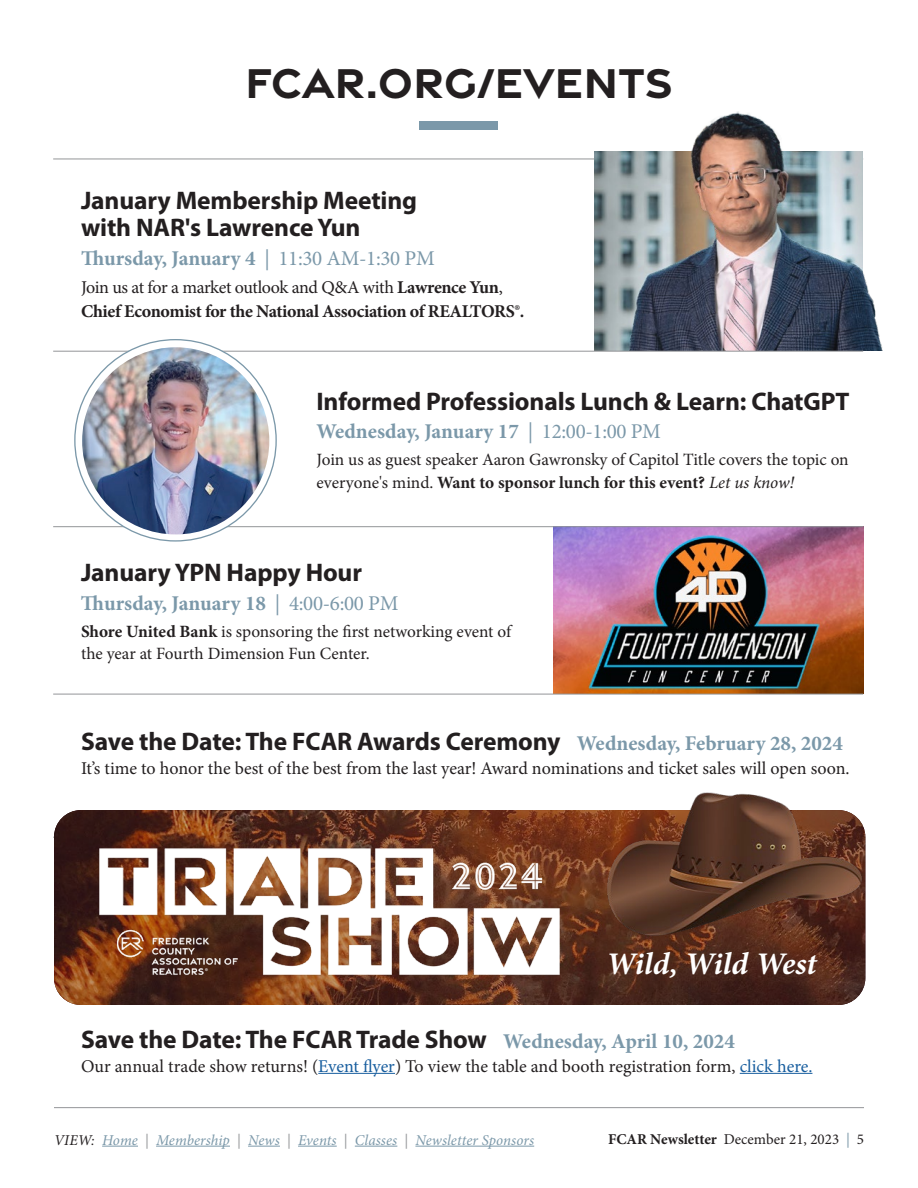
<style>
.page{position:relative;width:918px;height:1188px;background:#fff}
.page>*{position:absolute;margin:0;border:0;box-sizing:border-box;transform-origin:0 0}
.t1{font:700 45px "Gravesend Sans";color:#231f20}
.t2{font:italic 700 31.5px "Minion Pro";color:#fff}
.t3{font:700 25.5px/27px "Myriad Pro";letter-spacing:-.005em;color:#231f20}
.t4{font:700 21px "Minion Pro";color:#7b98a9}
.t5{font:18px "Minion Pro";color:#231f20}
.t6{font:700 18px/24px "Minion Pro";letter-spacing:-.02em;color:#231f20}
.t7{font:17.25px/22.5px "Minion Pro";letter-spacing:-.005em;color:#231f20}
.t8{font:italic 15px "Minion Pro";letter-spacing:.005em;color:#7b98a9}
.t9{font:15px "Minion Pro";color:#231f20}
.s1{font-weight:400}
.s2{font-weight:700}
.s3{font-style:italic}
.s4{font-family:"Minion Pro";font-size:21px;color:#7b98a9}
.s5{color:#175d9e}
.s6{color:#231f20}
.s7{color:#939598}
.s8{color:#7b98a9}
</style>
<div class="page">
<hr style="left:54px;top:1107px;width:810px;height:1px;background:#939598">
<hr style="left:102px;top:1146px;width:36px;height:1px;background:#7b98a9">
<hr style="left:156px;top:1146px;width:74px;height:1px;background:#7b98a9">
<hr style="left:248px;top:1146px;width:32px;height:1px;background:#7b98a9">
<hr style="left:298px;top:1146px;width:39px;height:1px;background:#7b98a9">
<hr style="left:355px;top:1146px;width:42px;height:1px;background:#7b98a9">
<hr style="left:415px;top:1146px;width:119px;height:1px;background:#7b98a9">
<img style="left:554px;top:526px;width:310px;height:167px">
<div style="left:420px;top:121px;width:78px;height:9px;background:#7b98a9"></div>
<hr style="left:53px;top:159px;width:810px;height:1px;background:#939598">
<hr style="left:318px;top:1073px;width:77px;height:1px;background:#175d9e">
<hr style="left:740px;top:1073px;width:72px;height:1px;background:#175d9e">
<img style="left:567px;top:111px;width:316px;height:240px">
<hr style="left:53px;top:837px;width:810px;height:1px;background:#939598">
<hr style="left:53px;top:694px;width:810px;height:1px;background:#939598">
<hr style="left:53px;top:526px;width:810px;height:1px;background:#939598">
<hr style="left:53px;top:351px;width:810px;height:1px;background:#939598">
<svg style="left:75px;top:340px;width:201px;height:201px"></svg>
<img style="left:82px;top:347px;width:187px;height:187px;border-radius:94px">
<svg style="left:54px;top:810px;width:811px;height:195px"></svg>
<img style="left:85px;top:810px;width:486px;height:195px">
<img style="left:602px;top:792px;width:263px;height:150px">
<h1 class="t1" style="left:245px;top:53px;width:429px">FCAR.ORG/EVENTS</h1>
<p class="t3" style="left:81px;top:186px;width:338px">January Membership Meeting with NAR's Lawrence Yun</p>
<p class="t4" style="left:81px;top:243px;width:355px">Thursday, January 4 <span class="s1">| 11:30 AM-1:30 PM</span></p>
<p class="t6" style="left:81px;top:275px;width:445px"><span class="s1">Join us at for a market outlook and Q&amp;A with</span> Lawrence Yun<span class="s1">,<br></span>Chief Economist for the National Association of REALTORS®.</p>
<p class="t3" style="left:316px;top:387px;width:535px">Informed Professionals Lunch &amp; Learn: ChatGPT</p>
<p class="t4" style="left:316px;top:417px;width:346px">Wednesday, January 17 <span class="s1">| 12:00-1:00 PM</span></p>
<p class="t7" style="left:316px;top:448px;width:534px">Join us as guest speaker Aaron Gawronsky of Capitol Title covers the topic on everyone's mind. <span class="s2">Want to sponsor lunch for this event?</span> <span class="s3">Let us know!</span></p>
<p class="t3" style="left:81px;top:558px;width:283px">January YPN Happy Hour</p>
<p class="t4" style="left:81px;top:588px;width:319px">Thursday, January 18 <span class="s1">| 4:00-6:00 PM</span></p>
<p class="t7" style="left:81px;top:620px;width:432px"><span class="s2">Shore United Bank</span> is sponsoring the first networking event of the year at Fourth Dimension Fun Center.</p>
<p class="t3" style="left:81px;top:727px;width:763px">Save the Date: The FCAR Awards Ceremony <span class="s4">Wednesday, February 28, 2024</span></p>
<p class="t5" style="left:81px;top:756px;width:770px">It’s time to honor the best of the best from the last year! Award nominations and ticket sales will open soon.</p>
<p class="t2" style="left:606px;top:942px;width:212px">Wild, Wild West</p>
<p class="t3" style="left:81px;top:1025px;width:655px">Save the Date: The FCAR Trade Show <span class="s4">Wednesday, April 10, 2024</span></p>
<p class="t5" style="left:81px;top:1054px;width:733px">Our annual trade show returns! (<span class="s5">Event flyer</span>) To view the table and booth registration form, <span class="s5">click here.</span></p>
<p class="t8" style="left:54px;top:1130px;width:482px"><span class="s6">VIEW:</span> Home <span class="s7">|</span> Membership <span class="s7">|</span> News <span class="s7">|</span> Events <span class="s7">|</span> Classes <span class="s7">|</span> Newsletter Sponsors</p>
<p class="t9" style="left:608px;top:1129px;width:257px"><span class="s2">FCAR Newsletter</span> December 21, 2023 <span class="s8">|</span> 5</p>
</div>
